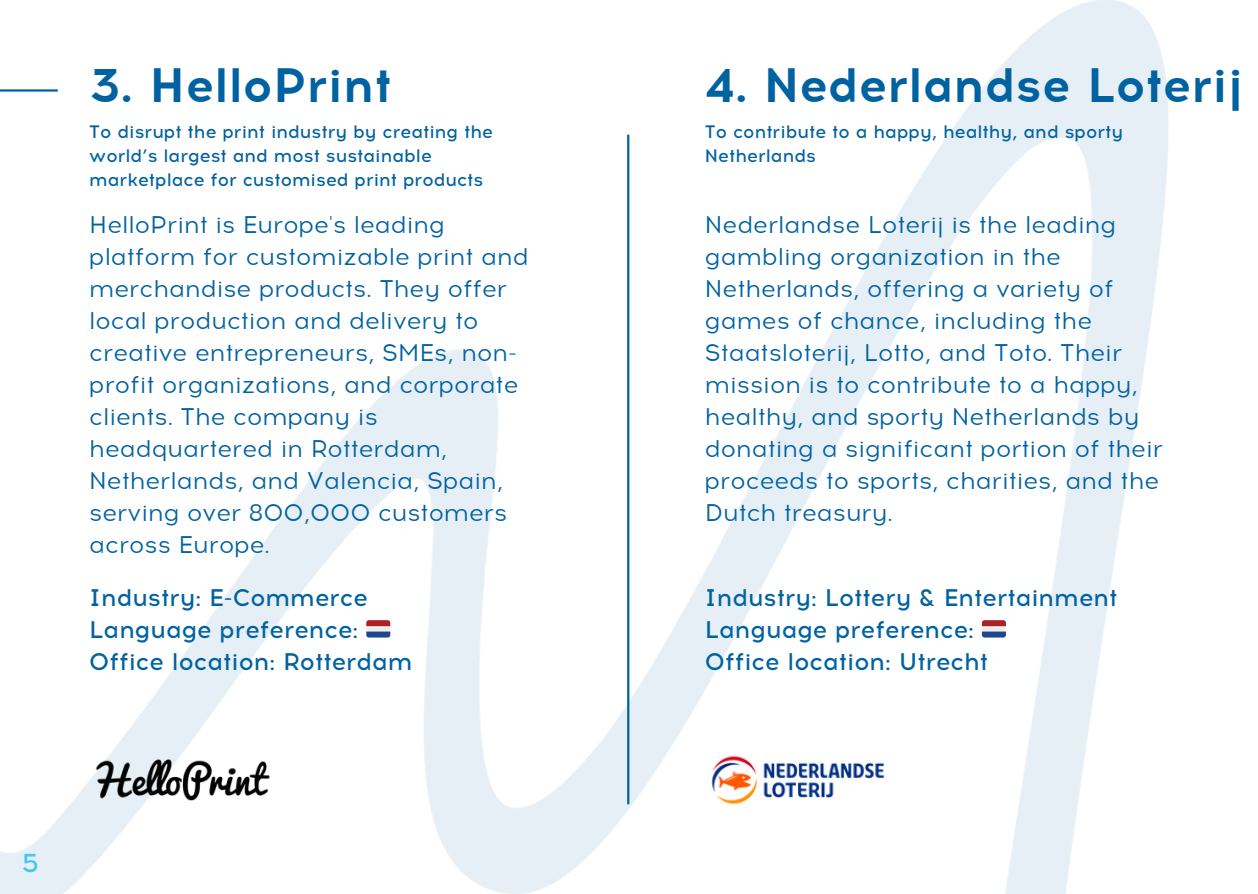
<style>
.page{position:relative;width:1258px;height:894px;background:#fff}
.page>*{position:absolute;margin:0;border:0;box-sizing:border-box;transform-origin:0 0}
.t1{font:700 48px "Acrom";color:#0062a1}
.t2{font:500 26.4px "Acrom";color:#43c7f4}
.t3{font:24px/32.1px "Acrom";color:#0062a1}
.t4{font:500 24px/32.1px "Acrom";color:#0062a1}
.t5{font:500 18px/24px "Acrom";color:#0062a1}
</style>
<div class="page">
<img style="left:0;top:0;width:1168px;height:893px">
<hr style="left:0;top:89px;width:58px;height:3px;background:#0062a1">
<hr style="left:627px;top:135px;width:2px;height:669px;background:#0062a1">
<img style="left:89px;top:747px;width:187px;height:65px">
<img style="left:705px;top:749px;width:187px;height:61px">
<p class="t1" style="left:89px;top:64px;width:304px">3. HelloPrint</p>
<h1 class="t1" style="left:705px;top:64px;width:540px">4. Nederlandse Loterij</h1>
<p class="t5" style="left:89px;top:119px;width:405px">To disrupt the print industry by creating the world’s largest and most sustainable marketplace for customised print products</p>
<p class="t5" style="left:705px;top:119px;width:420px">To contribute to a happy, healthy, and sporty<br>Netherlands</p>
<p class="t3" style="left:89px;top:210px;width:441px">HelloPrint is Europe's leading platform for customizable print and merchandise products. They offer local production and delivery to creative entrepreneurs, SMEs, non&shy;profit organizations, and corporate clients. The company is headquartered in Rotterdam,<br>Netherlands, and Valencia, Spain, serving over 800,000 customers across Europe.</p>
<h3 class="t4" style="left:89px;top:581px;width:280px">Industry: E-Commerce<br>Language preference:</h3>
<h2 class="t4" style="left:89px;top:645px;width:325px">Office location: Rotterdam</h2>
<p class="t3" style="left:705px;top:210px;width:459px">Nederlandse Loterij is the leading gambling organization in the Netherlands, offering a variety of games of chance, including the Staatsloterij, Lotto, and Toto. Their mission is to contribute to a happy, healthy, and sporty Netherlands by donating a significant portion of their proceeds to sports, charities, and the Dutch treasury.</p>
<p class="t4" style="left:705px;top:581px;width:414px">Industry: Lottery &amp; Entertainment<br>Language preference:<br>Office location: Utrecht</p>
<p class="t2" style="left:22px;top:846px;width:18px">5</p>
</div>
